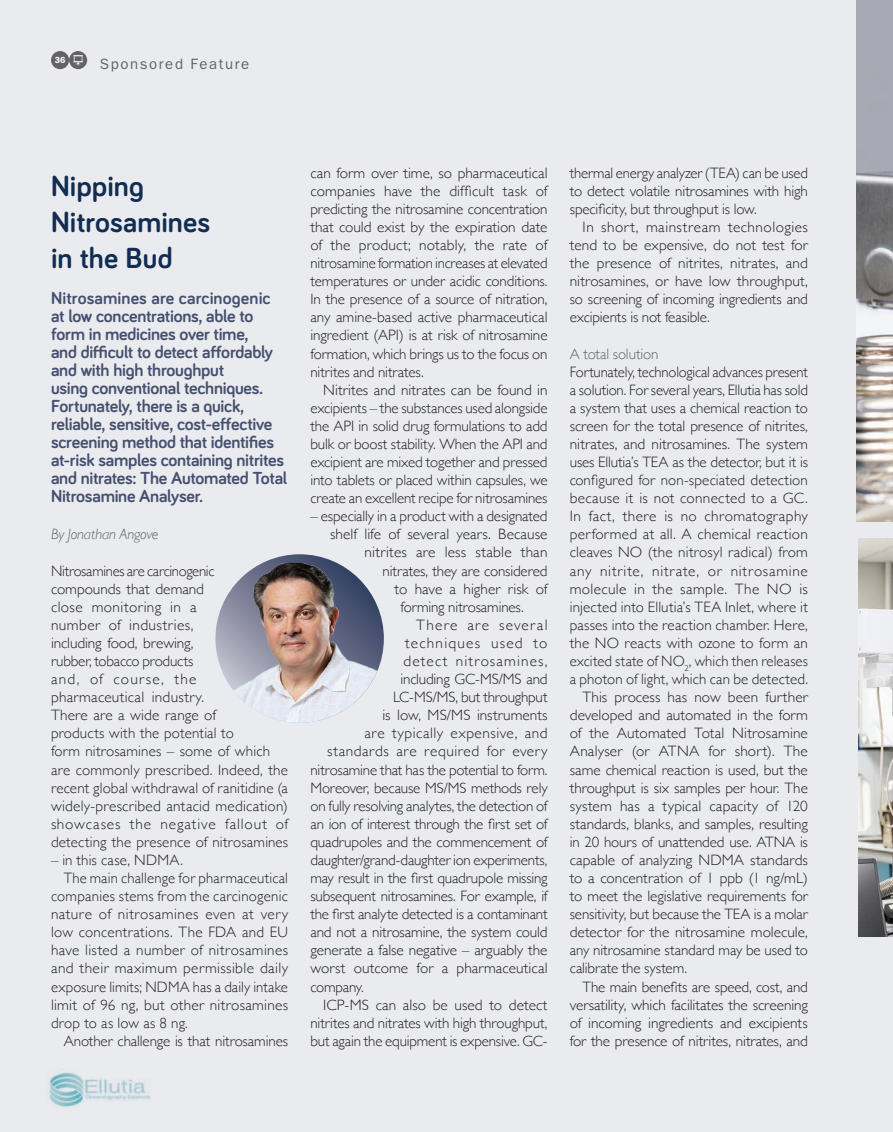
<style>
.page{position:relative;width:893px;height:1132px;background:#fff}
.page>*{position:absolute;margin:0;border:0;box-sizing:border-box;transform-origin:0 0}
.SPON-Bariol_Headline{font:700 30px/36.2px "Bariol";letter-spacing:.005em;color:#112d52}
.SPON-Subline_Bariol{font:700 18px/18px "Bariol";letter-spacing:-.015em;color:#454f6f}
.SPON-Copy_-_indent{font:300 15px/18px "Gill Sans";letter-spacing:-.005em;color:#231f20;text-align:justify}
.SPON-Copy_-_indent-2{font:300 15px/18px "Gill Sans";letter-spacing:.015em;color:#231f20}
.SPON-Copy_-_indent-3{font:300 15px "Gill Sans";letter-spacing:.035em;color:#231f20}
.SPON-Copy_-_indent-4{font:300 15px "Gill Sans";letter-spacing:.075em;color:#231f20}
.SectionTitle_left_pa{font:15px "ITC Franklin Gothic Std";letter-spacing:.105em;color:#636366}
.SPON-Copy_-_indent-5{font:300 15px "Gill Sans";letter-spacing:.08em;color:#231f20}
.SPON-AboutAuthor{font:italic 300 15px "Gill Sans";letter-spacing:-.015em;color:#636366}
.SPON-Copy_-_indent-6{font:300 15px "Gill Sans";letter-spacing:.085em;color:#231f20}
.SPON-Copy-Subhead__G{font:300 15px "Gill Sans";letter-spacing:-.01em;color:#636366}
.t1{font:600 8.85px "ITC Franklin Gothic Std";color:#fff}
</style>
<div class="page">
<div style="left:0;top:0;width:893px;height:1131px;background:#eaebef"></div>
<div style="left:51px;top:51px;width:18px;height:18px;background:#636366;border-radius:50%"></div>
<div style="left:69px;top:51px;width:18px;height:18px;background:#636366;border-radius:50%"></div>
<img style="left:49px;top:1069px;width:102px;height:39px">
<img style="left:215px;top:554px;width:169px;height:168px;border-radius:84px">
<img style="left:857px;top:0;width:36px;height:521px">
<img style="left:859px;top:538px;width:34px;height:398px">
<svg style="left:73px;top:55px;width:10px;height:11px"></svg>
<p class="t1" style="left:55px;top:55px;width:12px">36</p>
<p class="SectionTitle_left_pa" style="left:100px;top:55px;width:151px">Sponsored Feature</p>
<p class="SPON-Bariol_Headline" style="left:51px;top:166px;width:161px">Nipping<br>Nitrosamines in the Bud</p>
<p class="SPON-Subline_Bariol" style="left:51px;top:288px;width:238px">Nitrosamines are carcinogenic at low concentrations, able to form in medicines over time,<br>and difficult to detect affordably and with high throughput<br>using conventional techniques.<br>Fortunately, there is a quick, reliable, sensitive, cost-effective screening method that identifies at-risk samples containing nitrites and nitrates: The Automated Total<br>Nitrosamine Analyser.</p>
<p class="SPON-AboutAuthor" style="left:51px;top:525px;width:109px">By Jonathan Angove</p>
<p class="SPON-Copy_-_indent-2" style="left:51px;top:560px;width:239px">Nitrosamines are carcinogenic compounds that demand<br>close monitoring in a<br>number of industries,<br>including food, brewing,<br>rubber, tobacco products<br>and, of course, the pharmaceutical industry.<br>There are a wide range of<br>products with the potential to<br>form nitrosamines – some of which are commonly prescribed. Indeed, the recent global withdrawal of ranitidine (a widely-prescribed antacid medication) showcases the negative fallout of detecting the presence of nitrosamines</p>
<p class="SPON-Copy_-_indent-2" style="left:51px;top:850px;width:133px">– in this case, NDMA.</p>
<p class="SPON-Copy_-_indent" style="left:51px;top:868px;width:239px;text-indent:13px">The main challenge for pharmaceutical companies stems from the carcinogenic nature of nitrosamines even at very low concentrations. The FDA and EU have listed a number of nitrosamines and their maximum permissible daily exposure limits; NDMA has a daily intake limit of 96 ng, but other nitrosamines drop to as low as 8 ng.</p>
<p class="SPON-Copy_-_indent" style="left:64px;top:1030px;width:226px">Another challenge is that nitrosamines</p>
<p class="SPON-Copy_-_indent" style="left:310px;top:163px;width:239px">can form over time, so pharmaceutical companies have the difficult task of predicting the nitrosamine concentration that could exist by the expiration date of the product; notably, the rate of nitrosamine formation increases at elevated temperatures or under acidic conditions.<br>In the presence of a source of nitration, any amine-based active pharmaceutical ingredient (API) is at risk of nitrosamine formation, which brings us to the focus on nitrites and nitrates.</p>
<p class="SPON-Copy_-_indent" style="left:310px;top:380px;width:239px;text-indent:13px">Nitrites and nitrates can be found in excipients – the substances used alongside the API in solid drug formulations to add bulk or boost stability. When the API and excipient are mixed together and pressed into tablets or placed within capsules, we create an excellent recipe for nitrosamines</p>
<p class="SPON-Copy_-_indent" style="left:310px;top:506px;width:239px">– especially in a product with a designated</p>
<p class="SPON-Copy_-_indent" style="left:330px;top:524px;width:219px">shelf life of several years. Because</p>
<p class="SPON-Copy_-_indent-2" style="left:365px;top:542px;width:184px">nitrites are less stable than</p>
<p class="SPON-Copy_-_indent" style="left:383px;top:560px;width:167px">nitrates, they are considered</p>
<p class="SPON-Copy_-_indent" style="left:395px;top:579px;width:155px">to have a higher risk of</p>
<p class="SPON-Copy_-_indent" style="left:401px;top:597px;width:125px">forming nitrosamines.</p>
<p class="SPON-Copy_-_indent-6" style="left:416px;top:613px;width:133px">There are several</p>
<p class="SPON-Copy_-_indent-5" style="left:405px;top:631px;width:144px">techniques used to</p>
<p class="SPON-Copy_-_indent-4" style="left:404px;top:649px;width:146px">detect nitrosamines,</p>
<p class="SPON-Copy_-_indent" style="left:401px;top:669px;width:149px">including GC-MS/MS and</p>
<p class="SPON-Copy_-_indent" style="left:393px;top:687px;width:156px">LC-MS/MS, but throughput</p>
<p class="SPON-Copy_-_indent" style="left:383px;top:705px;width:167px">is low, MS/MS instruments</p>
<p class="SPON-Copy_-_indent-3" style="left:365px;top:721px;width:185px">are typically expensive, and</p>
<p class="SPON-Copy_-_indent-3" style="left:327px;top:739px;width:222px">standards are required for every</p>
<p class="SPON-Copy_-_indent" style="left:310px;top:759px;width:239px">nitrosamine that has the potential to form.</p>
<p class="SPON-Copy_-_indent" style="left:310px;top:777px;width:239px">Moreover, because MS/MS methods rely</p>
<p class="SPON-Copy_-_indent" style="left:310px;top:795px;width:239px">on fully resolving analytes, the detection of</p>
<p class="SPON-Copy_-_indent" style="left:310px;top:813px;width:239px">an ion of interest through the first set of</p>
<p class="SPON-Copy_-_indent" style="left:310px;top:832px;width:239px">quadrupoles and the commencement of</p>
<p class="SPON-Copy_-_indent" style="left:310px;top:850px;width:239px">daughter/grand-daughter ion experiments,</p>
<p class="SPON-Copy_-_indent" style="left:310px;top:868px;width:239px">may result in the first quadrupole missing</p>
<p class="SPON-Copy_-_indent" style="left:310px;top:886px;width:239px">subsequent nitrosamines. For example, if</p>
<p class="SPON-Copy_-_indent" style="left:310px;top:904px;width:239px">the first analyte detected is a contaminant</p>
<p class="SPON-Copy_-_indent" style="left:310px;top:922px;width:239px">and not a nitrosamine, the system could</p>
<p class="SPON-Copy_-_indent" style="left:310px;top:940px;width:239px">generate a false negative – arguably the</p>
<p class="SPON-Copy_-_indent" style="left:310px;top:958px;width:239px">worst outcome for a pharmaceutical</p>
<p class="SPON-Copy_-_indent" style="left:310px;top:976px;width:55px">company.</p>
<p class="SPON-Copy_-_indent" style="left:310px;top:994px;width:239px;text-indent:13px">ICP-MS can also be used to detect nitrites and nitrates with high throughput, but again the equipment is expensive. GC-</p>
<p class="SPON-Copy_-_indent" style="left:570px;top:163px;width:240px">thermal energy analyzer (TEA) can be used to detect volatile nitrosamines with high specificity, but throughput is low.</p>
<p class="SPON-Copy_-_indent" style="left:570px;top:217px;width:240px;text-indent:13px">In short, mainstream technologies tend to be expensive, do not test for the presence of nitrites, nitrates, and nitrosamines, or have low throughput, so screening of incoming ingredients and excipients is not feasible.</p>
<p class="SPON-Copy-Subhead__G" style="left:570px;top:341px;width:90px">A total solution</p>
<p class="SPON-Copy_-_indent" style="left:570px;top:362px;width:240px">Fortunately, technological advances present a solution. For several years, Ellutia has sold a system that uses a chemical reaction to screen for the total presence of nitrites, nitrates, and nitrosamines. The system uses Ellutia’s TEA as the detector, but it is configured for non-speciated detection because it is not connected to a GC.<br>In fact, there is no chromatography performed at all. A chemical reaction cleaves NO (the nitrosyl radical) from any nitrite, nitrate, or nitrosamine molecule in the sample. The NO is injected into Ellutia’s TEA Inlet, where it passes into the reaction chamber. Here, the NO reacts with ozone to form an excited state of NO<sub>2</sub>, which then releases a photon of light, which can be detected.</p>
<p class="SPON-Copy_-_indent" style="left:570px;top:687px;width:240px;text-indent:13px">This process has now been further developed and automated in the form of the Automated Total Nitrosamine Analyser (or ATNA for short). The same chemical reaction is used, but the throughput is six samples per hour. The system has a typical capacity of 120 standards, blanks, and samples, resulting in 20 hours of unattended use. ATNA is capable of analyzing NDMA standards to a concentration of 1 ppb (1 ng/mL) to meet the legislative requirements for sensitivity, but because the TEA is a molar detector for the nitrosamine molecule, any nitrosamine standard may be used to calibrate the system.</p>
<p class="SPON-Copy_-_indent" style="left:570px;top:976px;width:240px;text-indent:13px">The main benefits are speed, cost, and versatility, which facilitates the screening of incoming ingredients and excipients for the presence of nitrites, nitrates, and</p>
</div>
